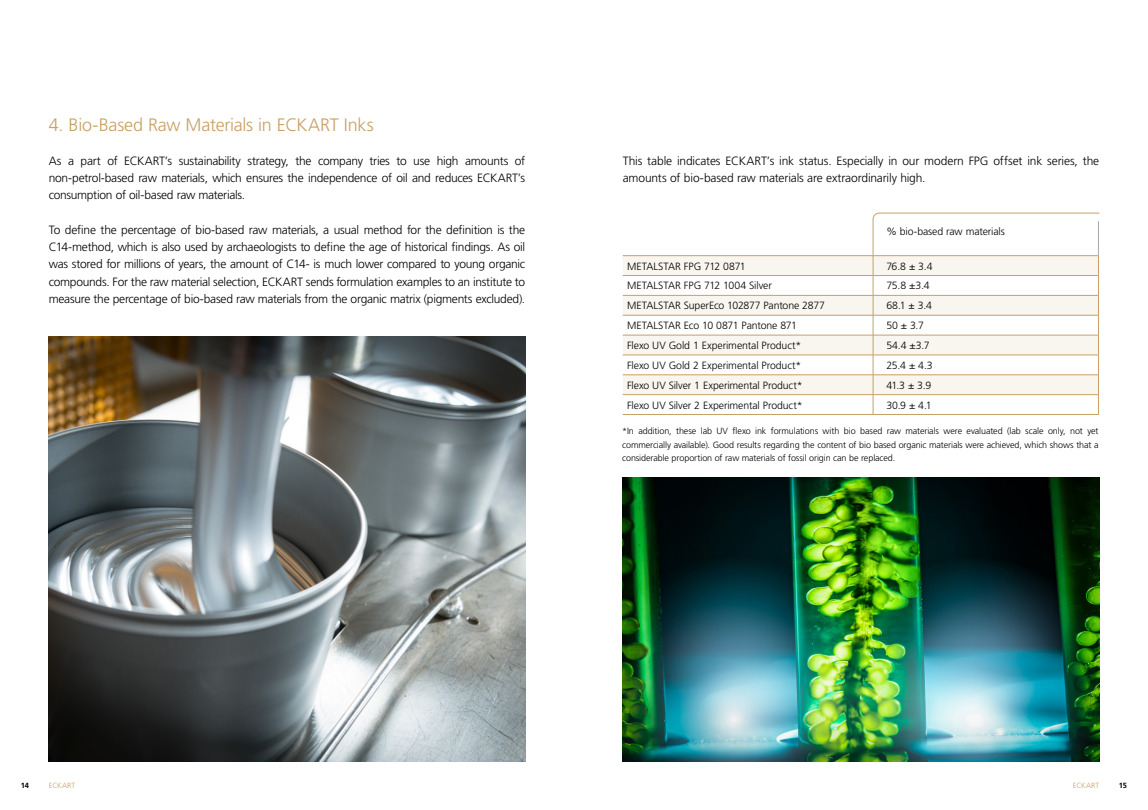
<style>
.page{position:relative;width:1148px;height:810px;background:#fff}
.page>*{position:absolute;margin:0;border:0;box-sizing:border-box;transform-origin:0 0}
.t1{font:300 18px "Frutiger LT Std";letter-spacing:-.015em;color:#c8a064}
.t2{font:300 12px/17.2px "Frutiger LT Std";letter-spacing:-.015em;color:#000;text-align:justify}
.t3{font:300 10.5px "Frutiger LT Std";letter-spacing:-.01em;color:#000}
.t4{font:300 9px/13.5px "Frutiger LT Std";letter-spacing:-.01em;color:#000;text-align:justify}
.t5{font:300 7.5px "Frutiger LT Std";color:#c8a064}
.t6{font:700 7.5px "Frutiger LT Std";color:#000}
</style>
<div class="page">
<img style="left:49px;top:336px;width:476px;height:425px">
<img style="left:622px;top:477px;width:477px;height:284px">
<hr style="left:622px;top:255px;width:251px;height:1px;background:#c8a064">
<svg style="left:622px;top:256px;width:250px;height:140px"></svg>
<hr style="left:622px;top:414px;width:251px;height:1px;background:#c8a064">
<svg style="left:872px;top:212px;width:228px;height:203px"></svg>
<h1 class="t1" style="left:49px;top:114px;width:326px">4. Bio-Based Raw Materials in ECKART Inks</h1>
<p class="t2" style="left:49px;top:152px;width:478px">As a part of ECKART’s sustainability strategy, the company tries to use high amounts of non-petrol-based raw materials, which ensures the independence of oil and reduces ECKART’s consumption of oil-based raw materials.</p>
<p class="t2" style="left:49px;top:221px;width:478px">To define the percentage of bio-based raw materials, a usual method for the definition is the C14-method, which is also used by archaeologists to define the age of historical findings. As oil was stored for millions of years, the amount of C14- is much lower compared to young organic compounds. For the raw material selection, ECKART sends formulation examples to an institute to measure the percentage of bio-based raw materials from the organic matrix (pigments excluded).</p>
<p class="t2" style="left:622px;top:152px;width:478px">This table indicates ECKART’s ink status. Especially in our modern FPG offset ink series, the amounts of bio-based raw materials are extraordinarily high.</p>
<p class="t3" style="left:886px;top:226px;width:120px">% bio-based raw materials</p>
<p class="t3" style="left:627px;top:260px;width:120px">METALSTAR FPG 712 0871</p>
<p class="t3" style="left:886px;top:260px;width:48px">76.8 ± 3.4</p>
<p class="t3" style="left:627px;top:280px;width:146px">METALSTAR FPG 712 1004 Silver</p>
<p class="t3" style="left:886px;top:280px;width:45px">75.8 ±3.4</p>
<p class="t3" style="left:627px;top:300px;width:199px">METALSTAR SuperEco 102877 Pantone 2877</p>
<p class="t3" style="left:886px;top:300px;width:47px">68.1 ± 3.4</p>
<p class="t3" style="left:627px;top:320px;width:171px">METALSTAR Eco 10 0871 Pantone 871</p>
<p class="t3" style="left:886px;top:320px;width:39px">50 ± 3.7</p>
<p class="t3" style="left:627px;top:339px;width:176px">Flexo UV Gold 1 Experimental Product*</p>
<p class="t3" style="left:886px;top:339px;width:45px">54.4 ±3.7</p>
<p class="t3" style="left:627px;top:359px;width:176px">Flexo UV Gold 2 Experimental Product*</p>
<p class="t3" style="left:886px;top:359px;width:48px">25.4 ± 4.3</p>
<p class="t3" style="left:627px;top:379px;width:177px">Flexo UV Silver 1 Experimental Product*</p>
<p class="t3" style="left:886px;top:379px;width:46px">41.3 ± 3.9</p>
<p class="t3" style="left:627px;top:399px;width:177px">Flexo UV Silver 2 Experimental Product*</p>
<p class="t3" style="left:886px;top:399px;width:47px">30.9 ± 4.1</p>
<p class="t4" style="left:622px;top:425px;width:478px">*In addition, these lab UV flexo ink formulations with bio based raw materials were evaluated (lab scale only, not yet commercially available). Good results regarding the content of bio based organic materials were achieved, which shows that a considerable proportion of raw materials of fossil origin can be replaced.</p>
<p class="t6" style="left:21px;top:781px;width:10px">14</p>
<p class="t5" style="left:49px;top:781px;width:28px">ECKART</p>
<p class="t5" style="left:1072px;top:781px;width:28px">ECKART</p>
<p class="t6" style="left:1118px;top:781px;width:10px">15</p>
</div>
